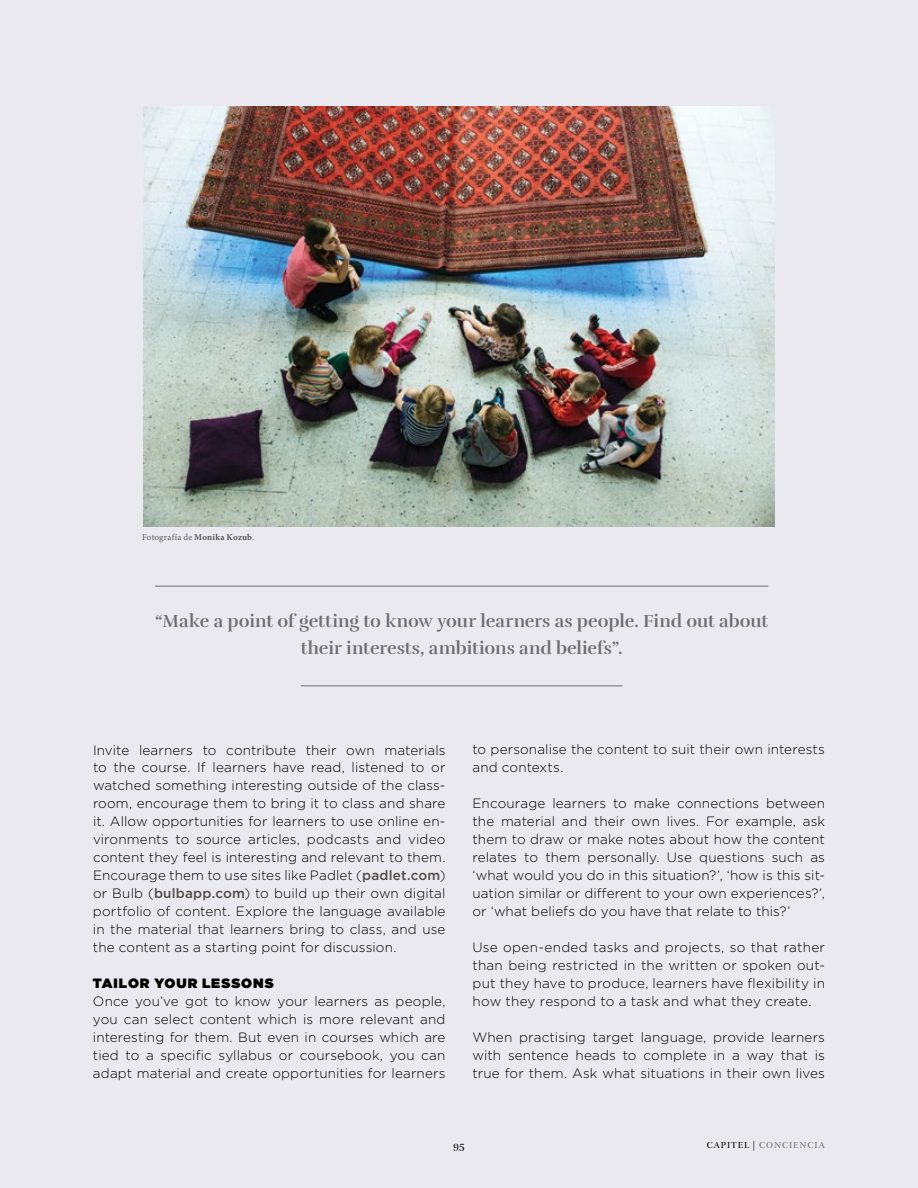
<style>
.page{position:relative;width:918px;height:1188px;background:#eae9ef}
.page>*{position:absolute;margin:0;border:0;box-sizing:border-box;transform-origin:0 0}
.t1{font:18px/27px "Rufina Stencil Bold";letter-spacing:-.005em;color:#6d6e71;text-align:center}
.t2{font:300 13.5px/18px "Gotham";letter-spacing:.01em;color:#000;text-align:justify}
.t3{font:900 13.5px "Gotham";letter-spacing:.07em;color:#000}
.t4{font:10.5px "Rufina Stencil Regular";color:#000}
.t5{font:9px "Minion Pro";letter-spacing:.02em;color:#58595b}
.t6{font:9px "Rufina Stencil Regular";letter-spacing:.1em;color:#6d6e71}
.s1{font-weight:700}
.s2{font-weight:500;color:#524b48}
.s3{color:#000}
</style>
<div class="page">
<img style="left:144px;top:106px;width:630px;height:420px">
<hr style="left:155px;top:586px;width:613px;height:1px;background:#6d6e71">
<hr style="left:301px;top:686px;width:321px;height:1px;background:#6d6e71">
<p class="t5" style="left:142px;top:531px;width:114px">Fotografía de <span class="s1">Monika Kozub</span>.</p>
<h1 class="t1" style="left:155px;top:608px;width:615px">“Make a point of getting to know your learners as people. Find out about their interests, ambitions and beliefs”.</h1>
<p class="t2" style="left:93px;top:740px;width:354px">Invite learners to contribute their own materials to the course. If learners have read, listened to or watched something interesting outside of the class&shy;room, encourage them to bring it to class and share it. Allow opportunities for learners to use online en&shy;vironments to source articles, podcasts and video content they feel is interesting and relevant to them.<br>Encourage them to use sites like Padlet (<span class="s2">padlet.com</span>) or Bulb (<span class="s2">bulbapp.com</span>) to build up their own digital portfolio of content. Explore the language available in the material that learners bring to class, and use the content as a starting point for discussion.</p>
<p class="t3" style="left:93px;top:974px;width:182px">TAILOR YOUR LESSONS</p>
<p class="t2" style="left:93px;top:992px;width:354px">Once you’ve got to know your learners as people, you can select content which is more relevant and interesting for them. But even in courses which are tied to a specific syllabus or coursebook, you can adapt material and create opportunities for learners</p>
<p class="t2" style="left:472px;top:740px;width:354px">to personalise the content to suit their own interests and contexts.</p>
<p class="t2" style="left:472px;top:794px;width:354px">Encourage learners to make connections between the material and their own lives. For example, ask them to draw or make notes about how the content relates to them personally. Use questions such as ‘what would you do in this situation?’, ‘how is this sit&shy;uation similar or different to your own experiences?’, or ‘what beliefs do you have that relate to this?’</p>
<p class="t2" style="left:472px;top:938px;width:354px">Use open-ended tasks and projects, so that rather than being restricted in the written or spoken out&shy;put they have to produce, learners have flexibility in how they respond to a task and what they create.</p>
<p class="t2" style="left:472px;top:1028px;width:354px">When practising target language, provide learners with sentence heads to complete in a way that is true for them. Ask what situations in their own lives</p>
<p class="t4" style="left:453px;top:1139px;width:13px">95</p>
<p class="t6" style="left:707px;top:1139px;width:120px"><span class="s3">CAPITEL |</span> CONCIENCIA</p>
</div>
